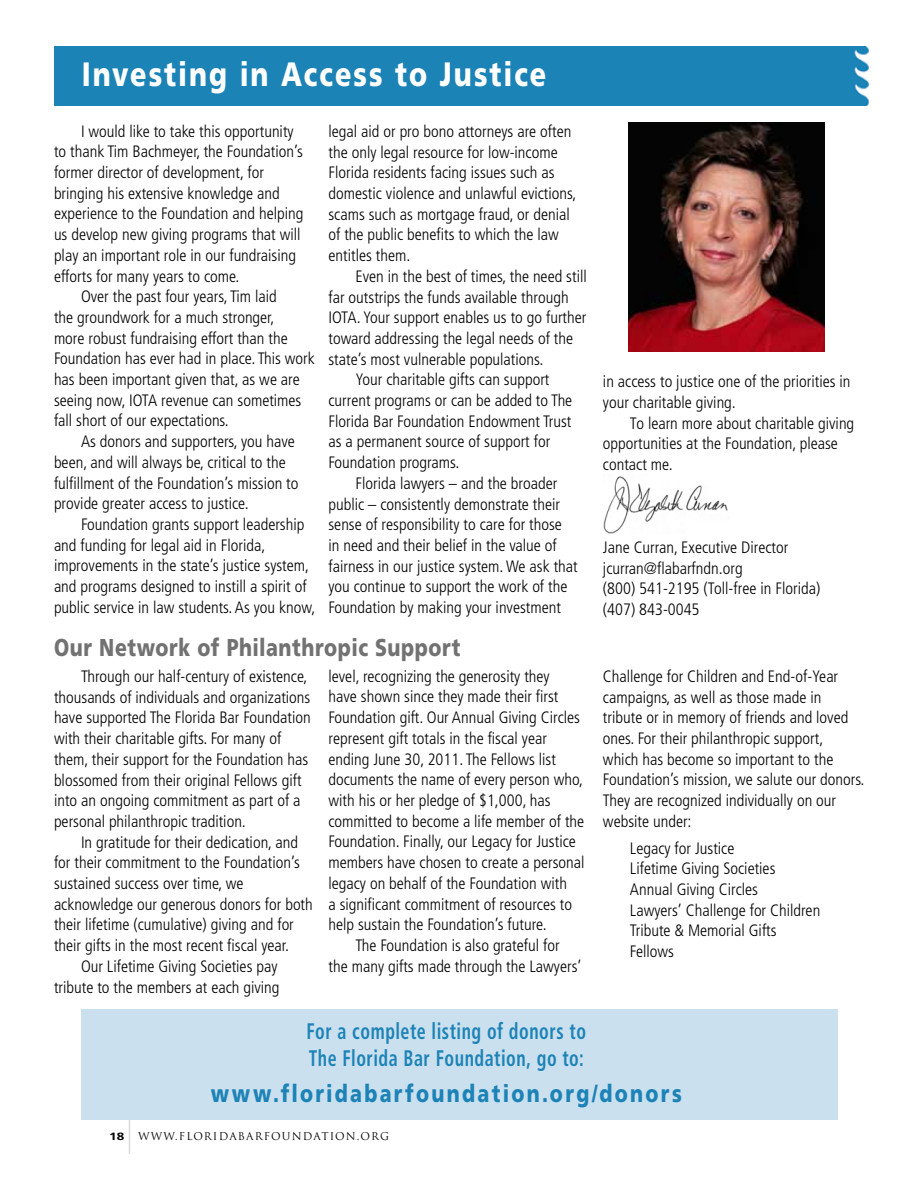
<style>
.page{position:relative;width:918px;height:1188px;background:#fff}
.page>*{position:absolute;margin:0;border:0;box-sizing:border-box;transform-origin:0 0}
.t1{font:900 33.75px "Frutiger LT Std";letter-spacing:.075em;color:#fff;scale:.8 1}
.t2{font:900 24.3px "Frutiger LT Std";letter-spacing:.12em;color:#1d83b7;scale:.8 1}
.t3{font:900 24.3px "Frutiger LT Std";letter-spacing:.03em;color:#727273;scale:.8 1}
.t4{font:700 condensed 22.5px/27px "Frutiger LT Std";letter-spacing:.03em;color:#1d83b7;scale:.8 1}
.t5{font:300 condensed 16.5px/20.7px "Frutiger LT Std";color:#000}
.t6{font:10.5px "Trajan Pro";color:#000}
.t7{font:700 10.5px "Frutiger LT Std";color:#000;scale:1.3 1}
</style>
<div class="page">
<hr style="left:129px;top:1119px;width:1px;height:35px;background:#000">
<div style="left:54px;top:47px;width:816px;height:59px;background:#1c83b7"></div>
<div style="left:81px;top:1010px;width:757px;height:110px;background:#cae0ee"></div>
<img style="left:628px;top:122px;width:196px;height:229px">
<img style="left:603px;top:476px;width:125px;height:57px">
<h1 class="t1" style="left:82px;top:54px;width:582px">Investing in Access to Justice</h1>
<p class="t5" style="left:81px;top:121px;width:214px">I would like to take this opportunity</p>
<p class="t5" style="left:54px;top:141px;width:251px">to thank Tim Bachmeyer, the Foundation’s</p>
<p class="t5" style="left:54px;top:162px;width:212px">former director of development, for</p>
<p class="t5" style="left:54px;top:183px;width:227px">bringing his extensive knowledge and</p>
<p class="t5" style="left:54px;top:204px;width:251px">experience to the Foundation and helping</p>
<p class="t5" style="left:54px;top:224px;width:248px">us develop new giving programs that will</p>
<p class="t5" style="left:54px;top:245px;width:244px">play an important role in our fundraising</p>
<p class="t5" style="left:54px;top:266px;width:187px">efforts for many years to come.</p>
<p class="t5" style="left:81px;top:286px;width:197px">Over the past four years, Tim laid</p>
<p class="t5" style="left:54px;top:307px;width:222px">the groundwork for a much stronger,</p>
<p class="t5" style="left:54px;top:328px;width:235px">more robust fundraising effort than the</p>
<p class="t5" style="left:54px;top:349px;width:262px">Foundation has ever had in place. This work</p>
<p class="t5" style="left:54px;top:369px;width:247px">has been important given that, as we are</p>
<p class="t5" style="left:54px;top:390px;width:249px">seeing now, IOTA revenue can sometimes</p>
<p class="t5" style="left:54px;top:411px;width:176px">fall short of our expectations.</p>
<p class="t5" style="left:81px;top:431px;width:215px">As donors and supporters, you have</p>
<p class="t5" style="left:54px;top:452px;width:233px">been, and will always be, critical to the</p>
<p class="t5" style="left:54px;top:473px;width:246px">fulfillment of the Foundation’s mission to</p>
<p class="t5" style="left:54px;top:493px;width:196px">provide greater access to justice.</p>
<p class="t5" style="left:81px;top:514px;width:225px">Foundation grants support leadership</p>
<p class="t5" style="left:54px;top:535px;width:213px">and funding for legal aid in Florida,</p>
<p class="t5" style="left:54px;top:556px;width:257px">improvements in the state’s justice system,</p>
<p class="t5" style="left:54px;top:576px;width:254px">and programs designed to instill a spirit of</p>
<p class="t5" style="left:54px;top:597px;width:263px">public service in law students. As you know,</p>
<p class="t5" style="left:328px;top:121px;width:249px">legal aid or pro bono attorneys are often the only legal resource for low-income Florida residents facing issues such as domestic violence and unlawful evictions, scams such as mortgage fraud, or denial of the public benefits to which the law entitles them.</p>
<p class="t5" style="left:355px;top:266px;width:233px">Even in the best of times, the need still</p>
<p class="t5" style="left:328px;top:287px;width:242px">far outstrips the funds available through</p>
<p class="t5" style="left:328px;top:307px;width:259px">IOTA. Your support enables us to go further</p>
<p class="t5" style="left:328px;top:328px;width:246px">toward addressing the legal needs of the</p>
<p class="t5" style="left:328px;top:349px;width:216px">state’s most vulnerable populations.</p>
<p class="t5" style="left:355px;top:370px;width:196px">Your charitable gifts can support</p>
<p class="t5" style="left:328px;top:390px;width:245px">current programs or can be added to The</p>
<p class="t5" style="left:328px;top:411px;width:244px">Florida Bar Foundation Endowment Trust</p>
<p class="t5" style="left:328px;top:432px;width:223px">as a permanent source of support for</p>
<p class="t5" style="left:328px;top:452px;width:132px">Foundation programs.</p>
<p class="t5" style="left:355px;top:473px;width:203px">Florida lawyers – and the broader</p>
<p class="t5" style="left:328px;top:494px;width:233px">public – consistently demonstrate their</p>
<p class="t5" style="left:328px;top:514px;width:235px">sense of responsibility to care for those</p>
<p class="t5" style="left:328px;top:535px;width:230px">in need and their belief in the value of</p>
<p class="t5" style="left:328px;top:556px;width:251px">fairness in our justice system. We ask that</p>
<p class="t5" style="left:328px;top:577px;width:240px">you continue to support the work of the</p>
<p class="t5" style="left:328px;top:597px;width:234px">Foundation by making your investment</p>
<h2 class="t3" style="left:54px;top:633px;width:510px">Our Network of Philanthropic Support</h2>
<p class="t5" style="left:328px;top:666px;width:223px">level, recognizing the generosity they</p>
<p class="t5" style="left:328px;top:687px;width:232px">have shown since they made their first</p>
<p class="t5" style="left:328px;top:707px;width:253px">Foundation gift. Our Annual Giving Circles</p>
<p class="t5" style="left:328px;top:728px;width:220px">represent gift totals in the fiscal year</p>
<p class="t5" style="left:328px;top:749px;width:229px">ending June 30, 2011. The Fellows list</p>
<p class="t5" style="left:328px;top:770px;width:256px">documents the name of every person who,</p>
<p class="t5" style="left:328px;top:790px;width:224px">with his or her pledge of $1,000, has</p>
<p class="t5" style="left:328px;top:811px;width:257px">committed to become a life member of the</p>
<p class="t5" style="left:328px;top:832px;width:249px">Foundation. Finally, our Legacy for Justice</p>
<p class="t5" style="left:328px;top:852px;width:258px">members have chosen to create a personal</p>
<p class="t5" style="left:328px;top:873px;width:240px">legacy on behalf of the Foundation with</p>
<p class="t5" style="left:328px;top:894px;width:245px">a significant commitment of resources to</p>
<p class="t5" style="left:328px;top:914px;width:220px">help sustain the Foundation’s future.</p>
<p class="t5" style="left:355px;top:935px;width:206px">The Foundation is also grateful for</p>
<p class="t5" style="left:328px;top:956px;width:254px">the many gifts made through the Lawyers’</p>
<p class="t5" style="left:54px;top:666px;width:258px;text-indent:27px">Through our half-century of existence, thousands of individuals and organizations have supported The Florida Bar Foundation with their charitable gifts. For many of them, their support for the Foundation has blossomed from their original Fellows gift into an ongoing commitment as part of a personal philanthropic tradition.</p>
<p class="t5" style="left:81px;top:832px;width:219px">In gratitude for their dedication, and</p>
<p class="t5" style="left:54px;top:853px;width:248px">for their commitment to the Foundation’s</p>
<p class="t5" style="left:54px;top:873px;width:191px">sustained success over time, we</p>
<p class="t5" style="left:54px;top:894px;width:260px">acknowledge our generous donors for both</p>
<p class="t5" style="left:54px;top:915px;width:241px">their lifetime (cumulative) giving and for</p>
<p class="t5" style="left:54px;top:935px;width:236px">their gifts in the most recent fiscal year.</p>
<p class="t5" style="left:81px;top:956px;width:198px">Our Lifetime Giving Societies pay</p>
<p class="t5" style="left:54px;top:977px;width:227px">tribute to the members at each giving</p>
<p class="t5" style="left:603px;top:371px;width:249px">in access to justice one of the priorities in your charitable giving.</p>
<p class="t5" style="left:603px;top:413px;width:253px;text-indent:27px">To learn more about charitable giving opportunities at the Foundation, please contact me.</p>
<p class="t5" style="left:603px;top:537px;width:219px">Jane Curran, Executive Director jcurran@flabarfndn.org<br>(800) 541-2195 (Toll-free in Florida) (407) 843-0045</p>
<p class="t5" style="left:603px;top:666px;width:263px">Challenge for Children and End-of-Year campaigns, as well as those made in tribute or in memory of friends and loved ones. For their philanthropic support,<br>which has become so important to the Foundation’s mission, we salute our donors.<br>They are recognized individually on our website under:</p>
<p class="t5" style="left:630px;top:838px;width:192px">Legacy for Justice<br>Lifetime Giving Societies<br>Annual Giving Circles<br>Lawyers’ Challenge for Children<br>Tribute &amp; Memorial Gifts<br>Fellows</p>
<h3 class="t4" style="left:306px;top:1018px;width:351px">For a complete listing of donors to<br>The Florida Bar Foundation, go to:</h3>
<h2 class="t2" style="left:211px;top:1079px;width:590px">www.floridabarfoundation.org/donors</h2>
<p class="t7" style="left:109px;top:1130px;width:13px">18</p>
<p class="t6" style="left:138px;top:1130px;width:51px">WWW.FLORIDABARFOUNDATION</p>
<p class="t6" style="left:357px;top:1130px;width:34px">.ORG</p>
</div>
